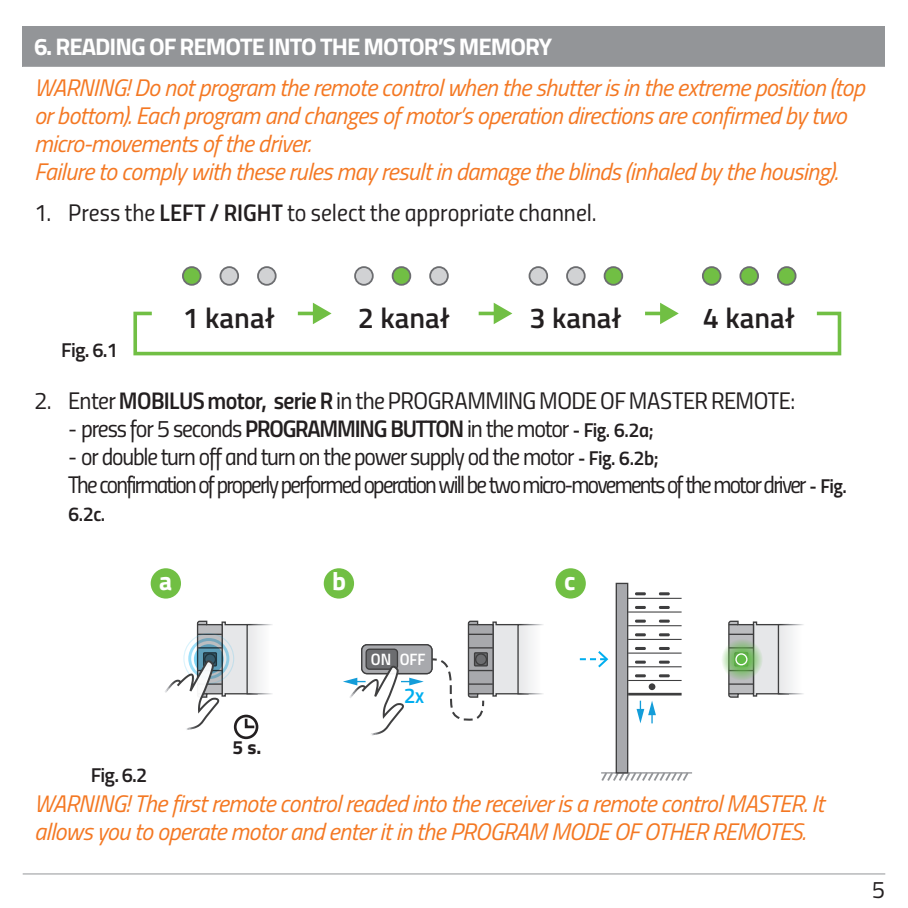
<style>
.page{position:relative;width:908px;height:908px;background:#fff}
.page>*{position:absolute;margin:0;border:0;box-sizing:border-box;transform-origin:0 0}
.t1{font:600 28.8px "Titillium";color:#231f20}
.t2{font:700 25.6px "Titillium";color:#fff}
.t3{font:italic 24px/28px "Titillium";letter-spacing:-.025em;color:#f47823}
.t4{font:24px/28px "Titillium Regular Upright";letter-spacing:-.075em;color:#231f20}
.t5{font:24px "Titillium Regular Upright";letter-spacing:-.025em;color:#231f20}
.t6{font:24px "Titillium Regular Upright";letter-spacing:-.05em;color:#231f20}
.t7{font:24px "Titillium Regular Upright";color:#231f20}
.t8{font:700 24px "Titillium";letter-spacing:-.04em;color:#fff}
.t9{font:21.2px "Titillium Semibold Upright";color:#00aeef}
.t10{font:600 20px "Titillium";letter-spacing:-.04em;color:#231f20}
.t11{font:20px "Titillium Semibold Upright";color:#231f20}
.t12{font:700 19.2px "Titillium";color:#231f20}
.t13{font:16.4px "Titillium Semibold Upright";color:#fff}
.s1{font-family:"Titillium Semibold Upright"}
.s2{font-family:"Titillium Semibold Upright";font-size:20px}
</style>
<div class="page">
<div style="left:23px;top:26px;width:861px;height:41px;background:#939598"></div>
<svg style="left:313px;top:302px;width:13px;height:8px"></svg>
<svg style="left:493px;top:302px;width:13px;height:8px"></svg>
<svg style="left:660px;top:302px;width:13px;height:8px"></svg>
<div style="left:183px;top:267px;width:17px;height:18px;background:#71bf44;border-radius:50%"></div>
<div style="left:182px;top:266px;width:19px;height:19px;border:2px solid #6c6d70;border-radius:50%"></div>
<div style="left:258px;top:267px;width:17px;height:18px;background:#d1d2d4;border-radius:50%"></div>
<div style="left:257px;top:266px;width:19px;height:19px;border:2px solid #6c6d70;border-radius:50%"></div>
<div style="left:220px;top:267px;width:18px;height:18px;background:#d1d2d4;border-radius:50%"></div>
<div style="left:219px;top:266px;width:20px;height:19px;border:2px solid #6c6d70;border-radius:50%"></div>
<div style="left:355px;top:267px;width:17px;height:18px;background:#d1d2d4;border-radius:50%"></div>
<div style="left:354px;top:266px;width:19px;height:19px;border:2px solid #6c6d70;border-radius:50%"></div>
<div style="left:430px;top:267px;width:17px;height:18px;background:#d1d2d4;border-radius:50%"></div>
<div style="left:429px;top:266px;width:19px;height:19px;border:2px solid #6c6d70;border-radius:50%"></div>
<div style="left:392px;top:267px;width:18px;height:18px;background:#71bf44;border-radius:50%"></div>
<div style="left:391px;top:266px;width:20px;height:19px;border:2px solid #6c6d70;border-radius:50%"></div>
<div style="left:529px;top:267px;width:18px;height:18px;background:#d1d2d4;border-radius:50%"></div>
<div style="left:528px;top:266px;width:20px;height:19px;border:2px solid #6c6d70;border-radius:50%"></div>
<div style="left:604px;top:267px;width:18px;height:18px;background:#71bf44;border-radius:50%"></div>
<div style="left:603px;top:266px;width:20px;height:19px;border:2px solid #6c6d70;border-radius:50%"></div>
<div style="left:566px;top:267px;width:18px;height:18px;background:#d1d2d4;border-radius:50%"></div>
<div style="left:566px;top:266px;width:19px;height:19px;border:2px solid #6c6d70;border-radius:50%"></div>
<div style="left:702px;top:267px;width:18px;height:18px;background:#71bf44;border-radius:50%"></div>
<div style="left:701px;top:266px;width:20px;height:19px;border:2px solid #6c6d70;border-radius:50%"></div>
<div style="left:777px;top:267px;width:18px;height:18px;background:#71bf44;border-radius:50%"></div>
<div style="left:776px;top:266px;width:20px;height:19px;border:2px solid #6c6d70;border-radius:50%"></div>
<div style="left:740px;top:267px;width:17px;height:18px;background:#71bf44;border-radius:50%"></div>
<div style="left:739px;top:266px;width:19px;height:19px;border:2px solid #6c6d70;border-radius:50%"></div>
<svg style="left:133px;top:310px;width:709px;height:46px"></svg>
<div style="left:517px;top:623px;width:43px;height:71px;border:1px solid #fff"></div>
<svg style="left:343px;top:620px;width:186px;height:115px"></svg>
<div style="left:151px;top:568px;width:30px;height:30px;background:#71bf44;border-radius:50%"></div>
<div style="left:323px;top:568px;width:31px;height:30px;background:#71bf44;border-radius:50%"></div>
<div style="left:555px;top:568px;width:30px;height:30px;background:#71bf44;border-radius:50%"></div>
<div style="left:234px;top:714px;width:24px;height:24px;border:3px solid #231f20;border-radius:50%"></div>
<svg style="left:579px;top:651px;width:29px;height:16px"></svg>
<hr style="left:601px;top:771px;width:90px;height:2px;background:#939598">
<svg style="left:601px;top:770px;width:88px;height:11px"></svg>
<svg style="left:659px;top:592px;width:10px;height:3px"></svg>
<svg style="left:635px;top:592px;width:10px;height:3px"></svg>
<svg style="left:658px;top:606px;width:11px;height:2px"></svg>
<svg style="left:635px;top:606px;width:10px;height:2px"></svg>
<svg style="left:635px;top:619px;width:10px;height:3px"></svg>
<svg style="left:659px;top:619px;width:10px;height:3px"></svg>
<svg style="left:659px;top:633px;width:10px;height:3px"></svg>
<svg style="left:635px;top:633px;width:10px;height:3px"></svg>
<svg style="left:658px;top:647px;width:11px;height:2px"></svg>
<svg style="left:635px;top:647px;width:10px;height:2px"></svg>
<svg style="left:659px;top:660px;width:10px;height:3px"></svg>
<svg style="left:635px;top:660px;width:10px;height:3px"></svg>
<svg style="left:659px;top:674px;width:10px;height:3px"></svg>
<svg style="left:635px;top:674px;width:10px;height:3px"></svg>
<div style="left:648px;top:683px;width:7px;height:6px;background:#3e3e3f;border-radius:50%"></div>
<div style="left:616px;top:583px;width:11px;height:189px;background:#a8a9ad"></div>
<div style="left:615px;top:582px;width:13px;height:191px;border:1px solid #3e3e3f"></div>
<hr style="left:628px;top:597px;width:53px;height:1px;background:#3e3e3f">
<hr style="left:628px;top:611px;width:53px;height:1px;background:#3e3e3f">
<hr style="left:628px;top:624px;width:53px;height:2px;background:#3e3e3f">
<hr style="left:628px;top:638px;width:53px;height:1px;background:#3e3e3f">
<hr style="left:628px;top:652px;width:53px;height:1px;background:#3e3e3f">
<hr style="left:628px;top:665px;width:53px;height:2px;background:#3e3e3f">
<hr style="left:628px;top:679px;width:53px;height:1px;background:#3e3e3f">
<hr style="left:628px;top:692px;width:53px;height:3px;background:#3e3e3f">
<svg style="left:636px;top:700px;width:19px;height:23px"></svg>
<svg style="left:728px;top:620px;width:76px;height:78px"></svg>
<svg style="left:720px;top:638px;width:42px;height:42px"></svg>
<svg style="left:735px;top:653px;width:11px;height:11px"></svg>
<div style="left:735px;top:653px;width:12px;height:12px;border:1px solid #fff;border-radius:50%"></div>
<div style="left:246px;top:623px;width:43px;height:71px;border:1px solid #fff"></div>
<svg style="left:165px;top:620px;width:93px;height:110px"></svg>
<hr style="left:23px;top:872px;width:861px;height:2px;background:#939598">
<p class="t8" style="left:34px;top:29px;width:519px">6. READING OF REMOTE INTO THE MOTOR’S MEMORY</p>
<p class="t3" style="left:34px;top:72px;width:831px">WARNING! Do not program the remote control when the shutter is in the extreme position (top or bottom). Each program and changes of motor’s operation directions are confirmed by two micro-movements of the driver.</p>
<p class="t3" style="left:34px;top:156px;width:805px">Failure to comply with these rules may result in damage the blinds (inhaled by the housing).</p>
<p class="t7" style="left:34px;top:195px;width:564px">1. Press the <span class="s1">LEFT / RIGHT</span> to select the appropriate channel.</p>
<p class="t10" style="left:61px;top:335px;width:58px">Fig. 6.1</p>
<p class="t1" style="left:183px;top:296px;width:94px">1 kanał</p>
<p class="t1" style="left:358px;top:296px;width:94px">2 kanał</p>
<p class="t1" style="left:529px;top:296px;width:94px">3 kanał</p>
<p class="t1" style="left:702px;top:296px;width:94px">4 kanał</p>
<p class="t5" style="left:34px;top:383px;width:762px">2. Enter <span class="s1">MOBILUS motor, serie R</span> in the PROGRAMMING MODE OF MASTER REMOTE:</p>
<p class="t6" style="left:68px;top:411px;width:587px">- press for 5 seconds <span class="s1">PROGRAMMING BUTTON</span> in the motor <span class="s2">- Fig. 6.2a;</span></p>
<p class="t4" style="left:68px;top:441px;width:780px">- or double turn off and turn on the power supply od the motor <span class="s2">- Fig. 6.2b;<br></span>The confirmation of properly performed operation will be two micro-movements of the motor driver <span class="s2">- Fig.</span></p>
<p class="t11" style="left:68px;top:499px;width:39px">6.2c.</p>
<p class="t2" style="left:159px;top:561px;width:15px">a</p>
<p class="t2" style="left:332px;top:561px;width:15px">b</p>
<p class="t2" style="left:563px;top:561px;width:13px">c</p>
<p class="t10" style="left:91px;top:760px;width:58px">Fig. 6.2</p>
<p class="t12" style="left:232px;top:732px;width:30px">5 s.</p>
<p class="t13" style="left:371px;top:646px;width:56px">ON OFF</p>
<p class="t9" style="left:403px;top:679px;width:22px">2x</p>
<p class="t3" style="left:34px;top:787px;width:791px">WARNING! The first remote control readed into the receiver is a remote control MASTER. It allows you to operate motor and enter it in the PROGRAM MODE OF OTHER REMOTES.</p>
<p class="t6" style="left:871px;top:871px;width:15px">5</p>
</div>
